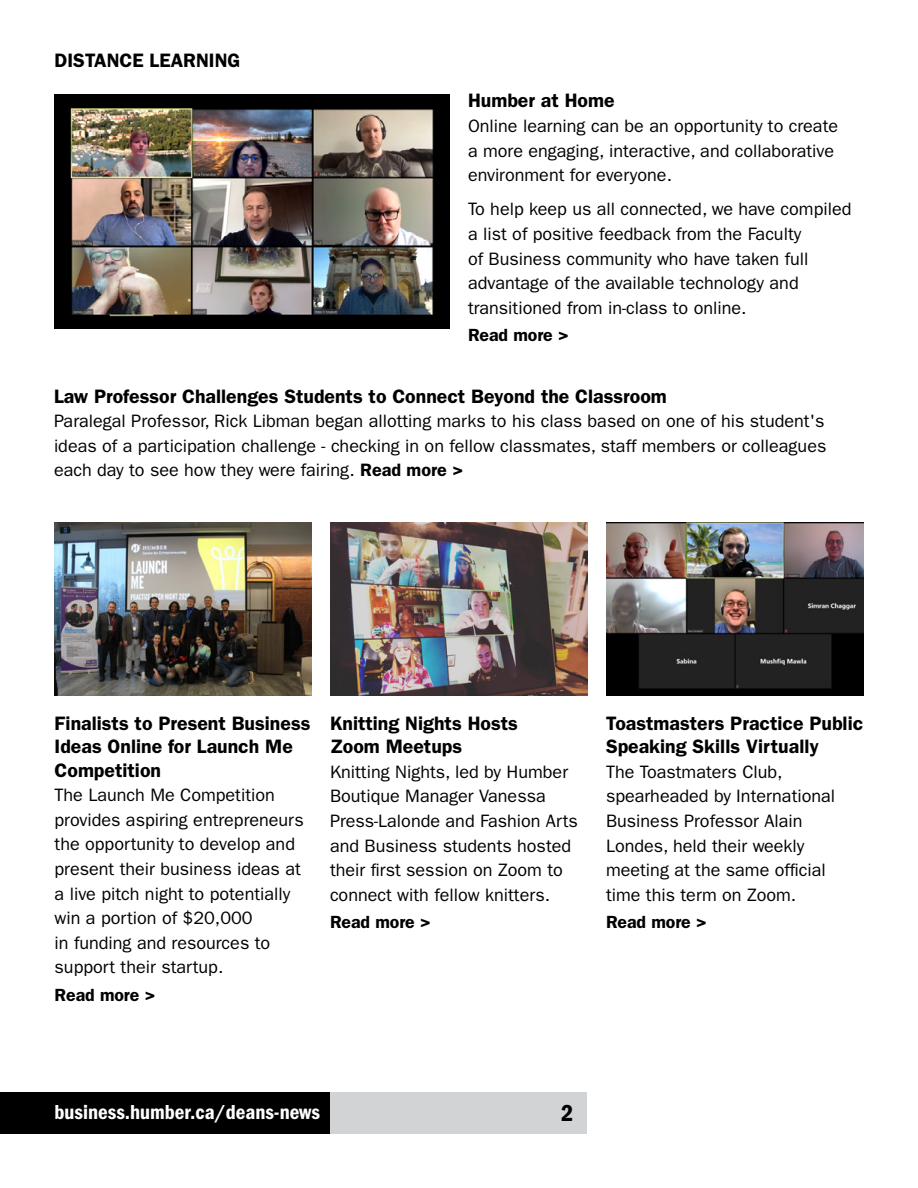
<style>
.page{position:relative;width:918px;height:1188px;background:#fff}
.page>*{position:absolute;margin:0;border:0;box-sizing:border-box;transform-origin:0 0}
.t1{font:24px "ITC Franklin Gothic Std Dm Cd";color:#000}
.t2{font:21px "ITC Franklin Gothic Std Dm Cd";color:#fff}
.t3{font:600 19.5px/23.4px "ITC Franklin Gothic Std";color:#000}
.t4{font:18px/24.6px "ITC Franklin Gothic Std";color:#000}
.t5{font:600 17.7px "ITC Franklin Gothic Std";letter-spacing:-.005em;color:#000}
.s1{font-weight:600}
</style>
<div class="page">
<img style="left:55px;top:94px;width:395px;height:234px">
<img style="left:54px;top:522px;width:258px;height:173px">
<img style="left:330px;top:522px;width:258px;height:173px">
<img style="left:606px;top:522px;width:258px;height:173px">
<div style="left:266px;top:1093px;width:321px;height:41px;background:#d1d3d4"></div>
<div style="left:0;top:1093px;width:330px;height:41px;background:#000"></div>
<p class="t3" style="left:55px;top:49px;width:187px">DISTANCE LEARNING</p>
<p class="t3" style="left:468px;top:89px;width:148px">Humber at Home</p>
<p class="t4" style="left:468px;top:114px;width:372px">Online learning can be an opportunity to create a more engaging, interactive, and collaborative environment for everyone.</p>
<p class="t4" style="left:468px;top:197px;width:385px">To help keep us all connected, we have compiled a list of positive feedback from the Faculty<br>of Business community who have taken full advantage of the available technology and transitioned from in-class to online.</p>
<p class="t5" style="left:468px;top:325px;width:102px">Read more &gt;</p>
<p class="t3" style="left:54px;top:384px;width:614px">Law Professor Challenges Students to Connect Beyond the Classroom</p>
<p class="t4" style="left:54px;top:409px;width:774px;text-align:justify">Paralegal Professor, Rick Libman began allotting marks to his class based on one of his student's ideas of a participation challenge - checking in on fellow classmates, staff members or colleagues each day to see how they were fairing. <span class="s1">Read more &gt;</span></p>
<p class="t3" style="left:55px;top:711px;width:257px">Finalists to Present Business<br>Ideas Online for Launch Me<br>Competition</p>
<p class="t4" style="left:55px;top:783px;width:251px">The Launch Me Competition provides aspiring entrepreneurs the opportunity to develop and present their business ideas at a live pitch night to potentially win a portion of $20,000<br>in funding and resources to support their startup.</p>
<p class="t5" style="left:55px;top:984px;width:102px">Read more &gt;</p>
<p class="t3" style="left:330px;top:711px;width:189px">Knitting Nights Hosts<br>Zoom Meetups</p>
<p class="t4" style="left:330px;top:759px;width:249px">Knitting Nights, led by Humber<br>Boutique Manager Vanessa<br>Press-Lalonde and Fashion Arts and Business students hosted their first session on Zoom to connect with fellow knitters.</p>
<p class="t5" style="left:330px;top:912px;width:102px">Read more &gt;</p>
<p class="t3" style="left:606px;top:711px;width:259px">Toastmasters Practice Public<br>Speaking Skills Virtually</p>
<p class="t4" style="left:606px;top:759px;width:231px">The Toastmaters Club, spearheaded by International<br>Business Professor Alain<br>Londes, held their weekly meeting at the same official time this term on Zoom.</p>
<p class="t5" style="left:606px;top:912px;width:102px">Read more &gt;</p>
<p class="t2" style="left:55px;top:1100px;width:267px">business.humber.ca/deans-news</p>
<p class="t1" style="left:561px;top:1100px;width:14px">2</p>
</div>
